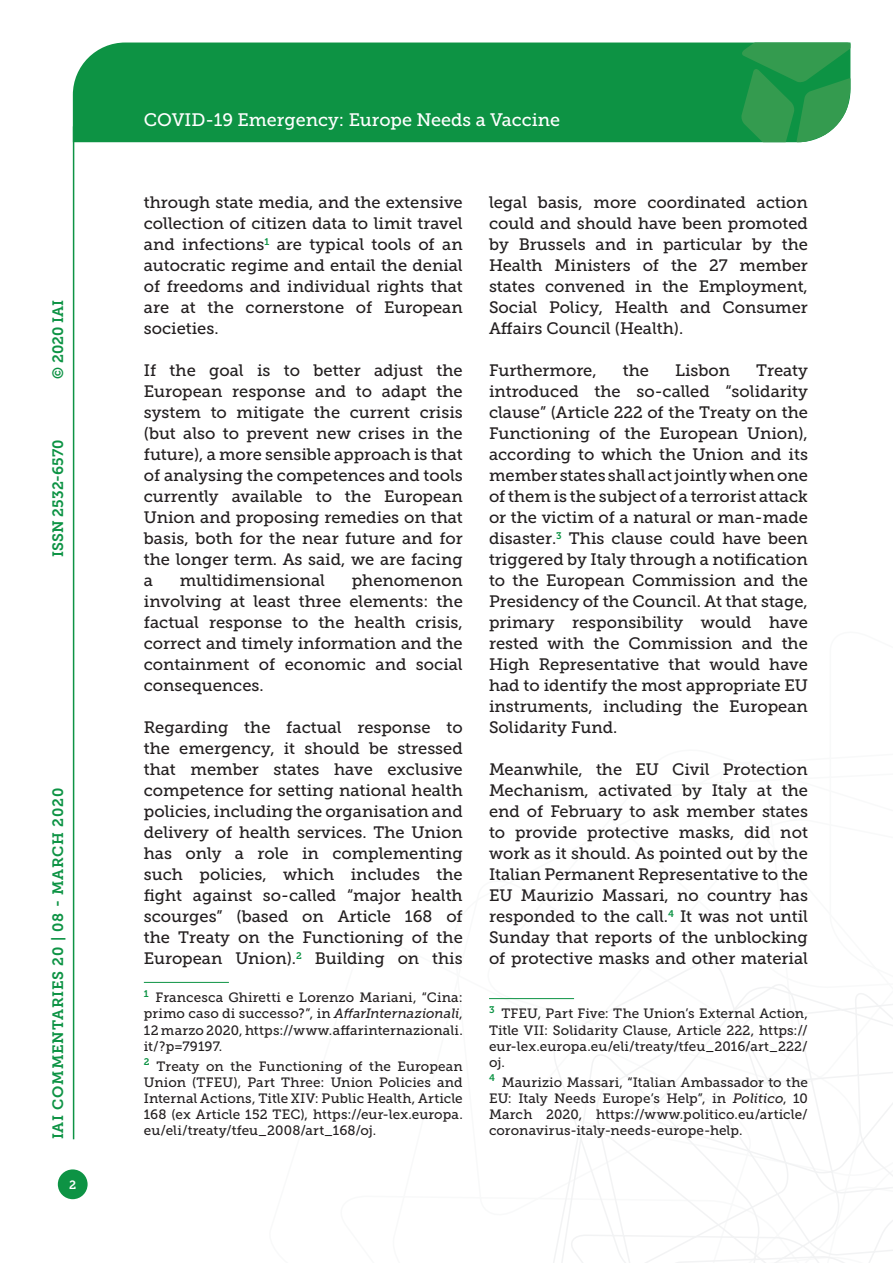
<style>
.page{position:relative;width:893px;height:1263px;background:#fff}
.page>*{position:absolute;margin:0;border:0;box-sizing:border-box;transform-origin:0 0}
.t1{font:18px "Museo Slab 500";color:#fff}
.Testo{font:16.5px/21px "Museo Slab 500";color:#231f20;text-align:justify}
.t2{font:15px "Museo Slab 700";letter-spacing:.05em;color:#0d9344}
.t3{font:15px "Museo Slab 700";color:#0d9344}
.Nota{font:13.5px/16.2px "Museo Slab 500";letter-spacing:.01em;color:#231f20;text-align:justify}
.t4{font:12px "Museo Slab 700";color:#fff}
.s1{font-style:italic}
</style>
<div class="page">
<svg style="left:531px;top:960px;width:362px;height:303px"></svg>
<div style="left:73px;top:43px;width:668px;height:99px;background:#0d9344"></div>
<svg style="left:741px;top:43px;width:109px;height:99px;background:#339d54"></svg>
<div style="left:58px;top:1169px;width:30px;height:30px;background:#0d9344;border-radius:50%"></div>
<hr style="left:73px;top:126px;width:1px;height:1013px;background:#0d9344">
<hr style="left:144px;top:982px;width:85px;height:1px;background:#0d9344">
<hr style="left:489px;top:998px;width:85px;height:1px;background:#0d9344">
<p class="t2" style="left:50px;top:379px;width:80px;rotate:-90deg">© 2020 IAI</p>
<p class="t3" style="left:50px;top:557px;width:119px;rotate:-90deg">ISSN 2532-6570</p>
<p class="t2" style="left:50px;top:1139px;width:353px;rotate:-90deg">IAI COMMENTARIES 20 | 08 - MARCH 2020</p>
<p class="t4" style="left:69px;top:1178px;width:9px">2</p>
<p class="t1" style="left:144px;top:110px;width:418px">COVID-19 Emergency: Europe Needs a Vaccine</p>
<p class="Testo" style="left:144px;top:192px;width:320px">through state media, and the extensive collection of citizen data to limit travel and infections<sup>1</sup> are typical tools of an autocratic regime and entail the denial of freedoms and individual rights that are at the cornerstone of European societies.</p>
<p class="Testo" style="left:144px;top:360px;width:320px">If the goal is to better adjust the European response and to adapt the system to mitigate the current crisis (but also to prevent new crises in the future), a more sensible approach is that of analysing the competences and tools currently available to the European Union and proposing remedies on that basis, both for the near future and for the longer term. As said, we are facing a</p>
<p class="Testo" style="left:144px;top:570px;width:320px;text-indent:208px">phenomenon involving at least three elements: the factual response to the health crisis, correct and timely information and the containment of economic and social consequences.</p>
<p class="Testo" style="left:144px;top:717px;width:320px">Regarding the factual response to the emergency, it should be stressed that member states have exclusive competence for setting national health policies, including the organisation and delivery of health services. The Union has only a role in complementing such policies, which includes the fight against so-called “major health scourges” (based on Article 168 of the Treaty on the Functioning of the European Union).<sup>2</sup> Building on this</p>
<p class="Nota" style="left:144px;top:989px;width:320px"><sup>1</sup> Francesca Ghiretti e Lorenzo Mariani, “Cina: primo caso di successo?”, in <span class="s1">AffarInternazionali</span>, 12 marzo 2020, https://www.affarinternazionali. it/?p=79197.</p>
<p class="Nota" style="left:144px;top:1058px;width:320px"><sup>2</sup> Treaty on the Functioning of the European Union (TFEU), Part Three: Union Policies and Internal Actions, Title XIV: Public Health, Article 168 (ex Article 152 TEC), https://eur-lex.europa. eu/eli/treaty/tfeu_2008/art_168/oj.</p>
<p class="Testo" style="left:180px;top:570px;width:147px">multidimensional</p>
<p class="Testo" style="left:489px;top:192px;width:320px">legal basis, more coordinated action could and should have been promoted by Brussels and in particular by the Health Ministers of the 27 member states convened in the Employment, Social Policy, Health and Consumer Affairs Council (Health).</p>
<p class="Testo" style="left:489px;top:360px;width:109px">Furthermore,</p>
<p class="Testo" style="left:623px;top:360px;width:28px">the</p>
<p class="Testo" style="left:675px;top:360px;width:57px">Lisbon</p>
<p class="Testo" style="left:489px;top:360px;width:320px;text-indent:267px">Treaty introduced the so-called “solidarity clause” (Article 222 of the Treaty on the Functioning of the European Union), according to which the Union and its member states shall act jointly when one of them is the subject of a terrorist attack or the victim of a natural or man-made disaster.<sup>3</sup> This clause could have been triggered by Italy through a notification to the European Commission and the Presidency of the Council. At that stage, primary responsibility would have rested with the Commission and the High Representative that would have had to identify the most appropriate EU instruments, including the European Solidarity Fund.</p>
<p class="Testo" style="left:489px;top:759px;width:320px">Meanwhile, the EU Civil Protection Mechanism, activated by Italy at the end of February to ask member states to provide protective masks, did not work as it should. As pointed out by the Italian Permanent Representative to the EU Maurizio Massari, no country has responded to the call.<sup>4</sup> It was not until Sunday that reports of the unblocking of protective masks and other material</p>
<p class="Nota" style="left:489px;top:1006px;width:320px"><sup>3</sup> TFEU, Part Five: The Union’s External Action, Title VII: Solidarity Clause, Article 222, https:// eur-lex.europa.eu/eli/treaty/tfeu_2016/art_222/ oj.</p>
<p class="Nota" style="left:489px;top:1074px;width:320px"><sup>4</sup> Maurizio Massari, “Italian Ambassador to the EU: Italy Needs Europe’s Help”, in <span class="s1">Politico</span>, 10<br>March 2020, https://www.politico.eu/article/ coronavirus-italy-needs-europe-help.</p>
</div>
